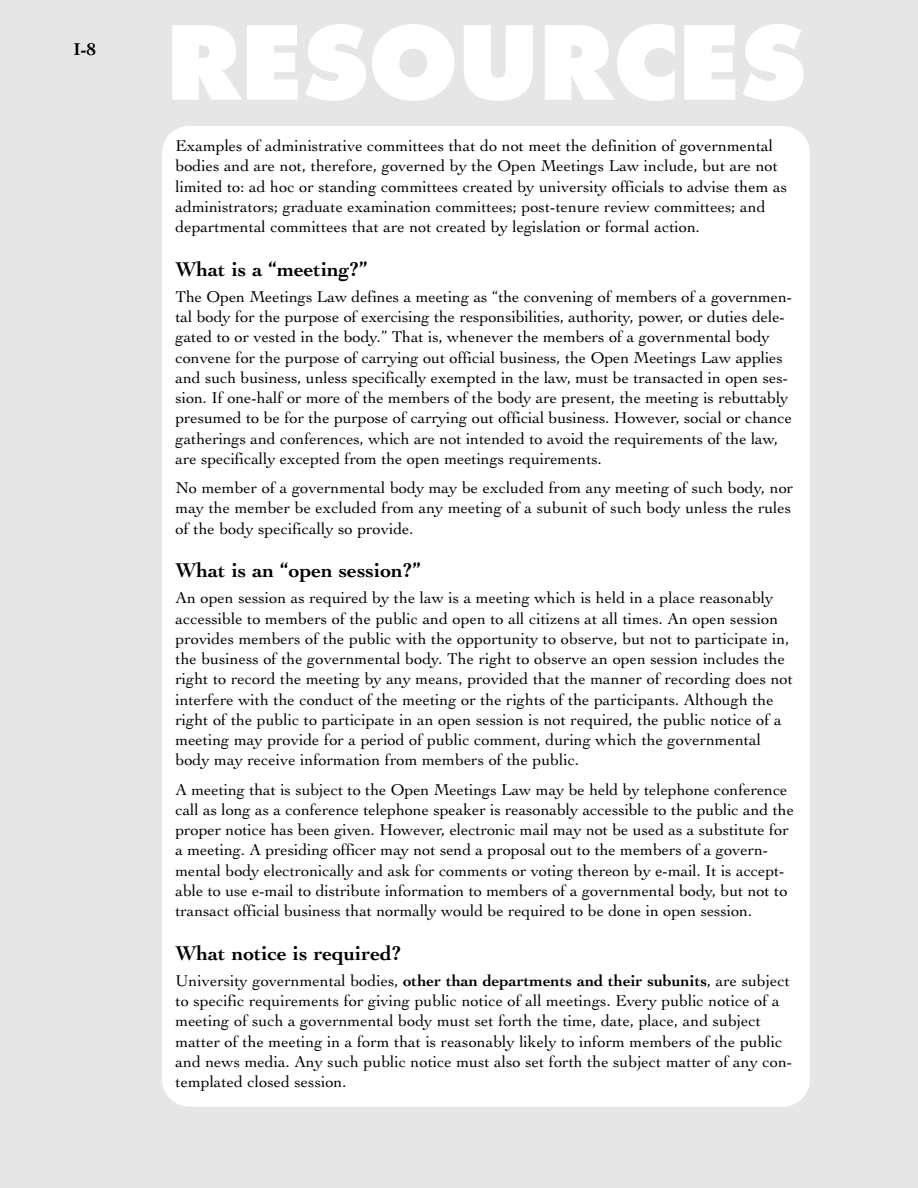
<style>
.page{position:relative;width:918px;height:1188px;background:#e6e6e6}
.page>*{position:absolute;margin:0;border:0;box-sizing:border-box;transform-origin:0 0}
.t1{font:800 99px "Futura";color:#fff}
.t2{font:700 21px "Cochin";color:#000}
.t3{font:700 18px "Cochin";color:#000}
.t4{font:16.5px/20.2px "Cochin";color:#000}
.s1{font-weight:700}
</style>
<div class="page">
<div style="left:162px;top:126px;width:648px;height:981px;background:#fff;border-radius:27px"></div>
<p class="t3" style="left:74px;top:42px;width:24px">I-8</p>
<h1 class="t1" style="left:166px;top:19px;width:641px">RESOURCES</h1>
<p class="t4" style="left:176px;top:137px;width:613px">Examples of administrative committees that do not meet the definition of governmental bodies and are not, therefore, governed by the Open Meetings Law include, but are not limited to: ad hoc or standing committees created by university officials to advise them as administrators; graduate examination committees; post-tenure review committees; and departmental committees that are not created by legislation or formal action.</p>
<p class="t2" style="left:176px;top:261px;width:193px">What is a “meeting?”</p>
<p class="t4" style="left:176px;top:288px;width:618px">The Open Meetings Law defines a meeting as “the convening of members of a governmen&shy;tal body for the purpose of exercising the responsibilities, authority, power, or duties dele&shy;gated to or vested in the body.” That is, whenever the members of a governmental body convene for the purpose of carrying out official business, the Open Meetings Law applies and such business, unless specifically exempted in the law, must be transacted in open ses&shy;sion. If one-half or more of the members of the body are present, the meeting is rebuttably presumed to be for the purpose of carrying out official business. However, social or chance gatherings and conferences, which are not intended to avoid the requirements of the law, are specifically excepted from the open meetings requirements.</p>
<p class="t4" style="left:176px;top:479px;width:619px">No member of a governmental body may be excluded from any meeting of such body, nor may the member be excluded from any meeting of a subunit of such body unless the rules of the body specifically so provide.</p>
<p class="t2" style="left:176px;top:562px;width:247px">What is an “open session?”</p>
<p class="t4" style="left:176px;top:590px;width:619px">An open session as required by the law is a meeting which is held in a place reasonably accessible to members of the public and open to all citizens at all times. An open session provides members of the public with the opportunity to observe, but not to participate in, the business of the governmental body. The right to observe an open session includes the right to record the meeting by any means, provided that the manner of recording does not interfere with the conduct of the meeting or the rights of the participants. Although the right of the public to participate in an open session is not required, the public notice of a meeting may provide for a period of public comment, during which the governmental body may receive information from members of the public.</p>
<p class="t4" style="left:176px;top:781px;width:620px">A meeting that is subject to the Open Meetings Law may be held by telephone conference call as long as a conference telephone speaker is reasonably accessible to the public and the proper notice has been given. However, electronic mail may not be used as a substitute for a meeting. A presiding officer may not send a proposal out to the members of a govern&shy;mental body electronically and ask for comments or voting thereon by e-mail. It is accept&shy;able to use e-mail to distribute information to members of a governmental body, but not to transact official business that normally would be required to be done in open session.</p>
<p class="t2" style="left:176px;top:945px;width:227px">What notice is required?</p>
<p class="t4" style="left:176px;top:972px;width:618px">University governmental bodies, <span class="s1">other than departments and their subunits</span>, are subject to specific requirements for giving public notice of all meetings. Every public notice of a meeting of such a governmental body must set forth the time, date, place, and subject matter of the meeting in a form that is reasonably likely to inform members of the public and news media. Any such public notice must also set forth the subject matter of any con&shy;templated closed session.</p>
</div>
